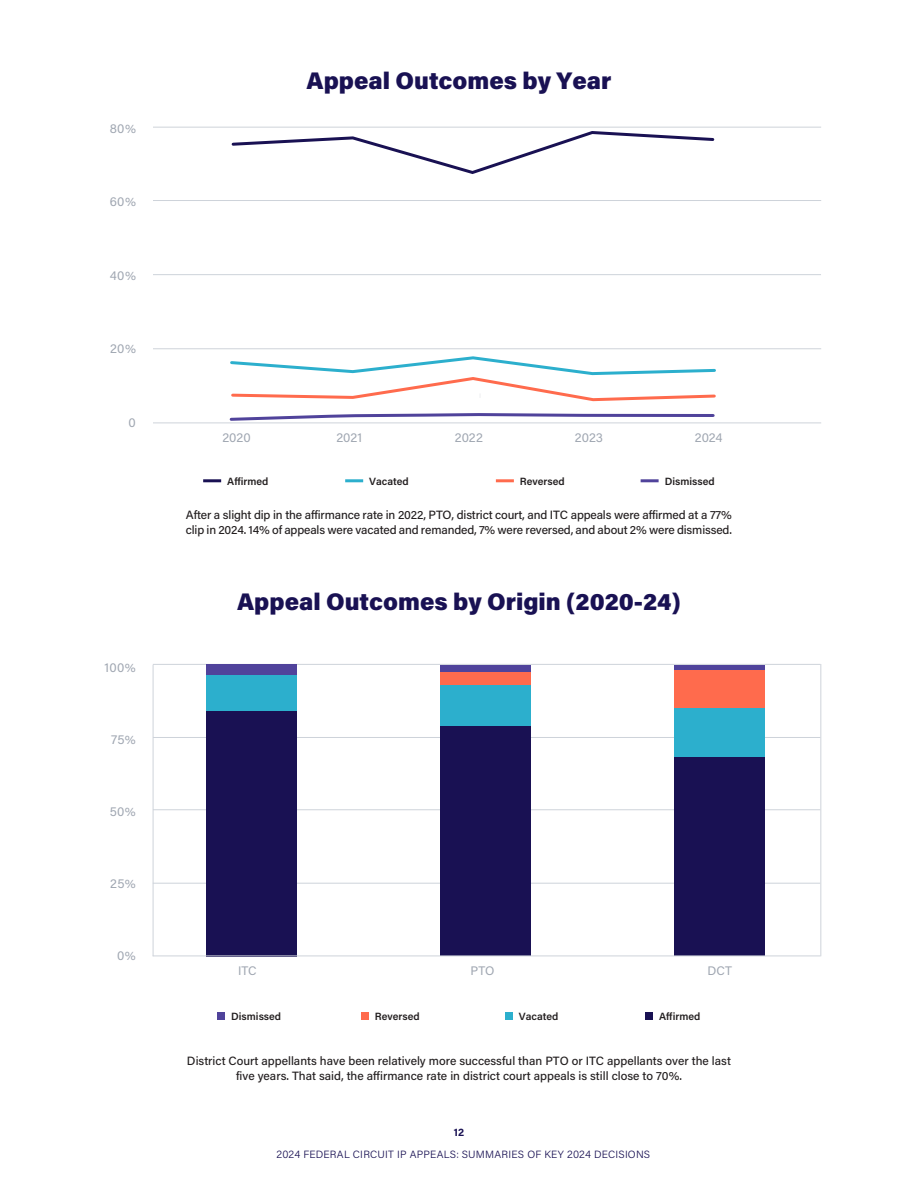
<style>
.page{position:relative;width:918px;height:1188px;background:#fff}
.page>*{position:absolute;margin:0;border:0;box-sizing:border-box;transform-origin:0 0}
.Head{font:900 24px "Acumin Pro";color:#191153}
.X_Axis_Numeral{font:12.3px "Acumin Pro";color:#9fa6b1}
.Y_Axis_Numeral{font:12.3px "Acumin Pro";letter-spacing:.03em;color:#9fa6b1}
.Graph_Caption{font:500 12px/15px "Acumin Pro";color:#231f20}
.Graph_Key_Legend{font:600 10.5px "Acumin Pro";color:#231f20}
.t1{font:300 10.5px "Acumin Pro";letter-spacing:.02em;color:#191153}
.t2{font:700 10.5px "Acumin Pro";color:#191153}
</style>
<div class="page">
<hr style="left:153px;top:127px;width:668px;height:1px;background:#ced3da">
<svg style="left:231px;top:131px;width:484px;height:43px"></svg>
<svg style="left:230px;top:356px;width:486px;height:46px"></svg>
<svg style="left:229px;top:413px;width:486px;height:8px"></svg>
<hr style="left:153px;top:883px;width:667px;height:1px;background:#ced3da">
<hr style="left:153px;top:809px;width:667px;height:1px;background:#ced3da">
<hr style="left:153px;top:737px;width:667px;height:1px;background:#ced3da">
<hr style="left:153px;top:665px;width:1px;height:291px;background:#ced3da">
<hr style="left:153px;top:664px;width:667px;height:1px;background:#ced3da">
<hr style="left:820px;top:664px;width:1px;height:292px;background:#ced3da">
<div style="left:206px;top:711px;width:91px;height:245px;background:#191153"></div>
<div style="left:206px;top:675px;width:91px;height:36px;background:#2cafcd"></div>
<div style="left:206px;top:665px;width:91px;height:10px;background:#50439b"></div>
<div style="left:440px;top:726px;width:91px;height:230px;background:#191153"></div>
<div style="left:440px;top:685px;width:91px;height:41px;background:#2cafcd"></div>
<div style="left:440px;top:672px;width:91px;height:13px;background:#ff6b4d"></div>
<div style="left:440px;top:665px;width:91px;height:7px;background:#50439b"></div>
<div style="left:674px;top:757px;width:91px;height:199px;background:#191153"></div>
<div style="left:674px;top:707px;width:91px;height:50px;background:#2cafcd"></div>
<div style="left:674px;top:670px;width:91px;height:37px;background:#ff6b4d"></div>
<div style="left:674px;top:665px;width:91px;height:5px;background:#50439b"></div>
<hr style="left:153px;top:956px;width:667px;height:1px;background:#ced3da">
<div style="left:505px;top:1012px;width:8px;height:8px;background:#2cafcd"></div>
<div style="left:361px;top:1012px;width:8px;height:8px;background:#ff6b4d"></div>
<div style="left:218px;top:1012px;width:7px;height:8px;background:#50439b"></div>
<div style="left:646px;top:1012px;width:7px;height:8px;background:#191153"></div>
<hr style="left:153px;top:274px;width:668px;height:1px;background:#ced3da">
<hr style="left:153px;top:200px;width:668px;height:1px;background:#ced3da">
<hr style="left:153px;top:348px;width:668px;height:1px;background:#ced3da">
<hr style="left:153px;top:423px;width:668px;height:1px;background:#ced3da">
<hr style="left:203px;top:479px;width:18px;height:3px;background:#191153">
<hr style="left:345px;top:479px;width:18px;height:3px;background:#2cafcd">
<hr style="left:496px;top:479px;width:18px;height:3px;background:#ff6b4d">
<hr style="left:641px;top:479px;width:18px;height:3px;background:#50439b">
<p class="Y_Axis_Numeral" style="left:110px;top:120px;width:28px">80%</p>
<p class="Y_Axis_Numeral" style="left:110px;top:193px;width:28px">60%</p>
<p class="Y_Axis_Numeral" style="left:110px;top:267px;width:28px">40%</p>
<p class="Y_Axis_Numeral" style="left:110px;top:340px;width:27px">20%</p>
<p class="Y_Axis_Numeral" style="left:129px;top:414px;width:9px">0</p>
<p class="Y_Axis_Numeral" style="left:105px;top:659px;width:33px">100%</p>
<p class="Y_Axis_Numeral" style="left:111px;top:731px;width:26px">75%</p>
<p class="Y_Axis_Numeral" style="left:110px;top:803px;width:28px">50%</p>
<p class="Y_Axis_Numeral" style="left:110px;top:875px;width:27px">25%</p>
<p class="Y_Axis_Numeral" style="left:117px;top:947px;width:20px">0%</p>
<p class="Head" style="left:307px;top:64px;width:306px">Appeal Outcomes by Year</p>
<p class="X_Axis_Numeral" style="left:222px;top:429px;width:30px">2020</p>
<p class="X_Axis_Numeral" style="left:336px;top:429px;width:27px">2021</p>
<p class="X_Axis_Numeral" style="left:455px;top:429px;width:30px">2022</p>
<p class="X_Axis_Numeral" style="left:575px;top:429px;width:30px">2023</p>
<p class="X_Axis_Numeral" style="left:695px;top:429px;width:29px">2024</p>
<p class="Graph_Key_Legend" style="left:227px;top:474px;width:43px">Affirmed</p>
<p class="Graph_Key_Legend" style="left:369px;top:474px;width:41px">Vacated</p>
<p class="Graph_Key_Legend" style="left:520px;top:474px;width:46px">Reversed</p>
<p class="Graph_Key_Legend" style="left:665px;top:474px;width:51px">Dismissed</p>
<p class="Graph_Caption" style="left:186px;top:507px;width:547px">After a slight dip in the affirmance rate in 2022, PTO, district court, and ITC appeals were affirmed at a 77% clip in 2024. 14% of appeals were vacated and remanded, 7% were reversed, and about 2% were dismissed.</p>
<p class="Head" style="left:237px;top:584px;width:445px">Appeal Outcomes by Origin (2020-24)</p>
<p class="X_Axis_Numeral" style="left:238px;top:962px;width:20px">ITC</p>
<p class="X_Axis_Numeral" style="left:471px;top:962px;width:25px">PTO</p>
<p class="X_Axis_Numeral" style="left:708px;top:962px;width:26px">DCT</p>
<p class="Graph_Key_Legend" style="left:231px;top:1009px;width:51px">Dismissed</p>
<p class="Graph_Key_Legend" style="left:375px;top:1009px;width:46px">Reversed</p>
<p class="Graph_Key_Legend" style="left:519px;top:1009px;width:41px">Vacated</p>
<p class="Graph_Key_Legend" style="left:659px;top:1009px;width:43px">Affirmed</p>
<p class="Graph_Caption" style="left:187px;top:1052px;width:546px;text-align:center">District Court appellants have been relatively more successful than PTO or ITC appellants over the last five years. That said, the affirmance rate in district court appeals is still close to 70%.</p>
<p class="t2" style="left:454px;top:1125px;width:12px">12</p>
<p class="t1" style="left:276px;top:1147px;width:375px">2024 FEDERAL CIRCUIT IP APPEALS: SUMMARIES OF KEY 2024 DECISIONS</p>
</div>
